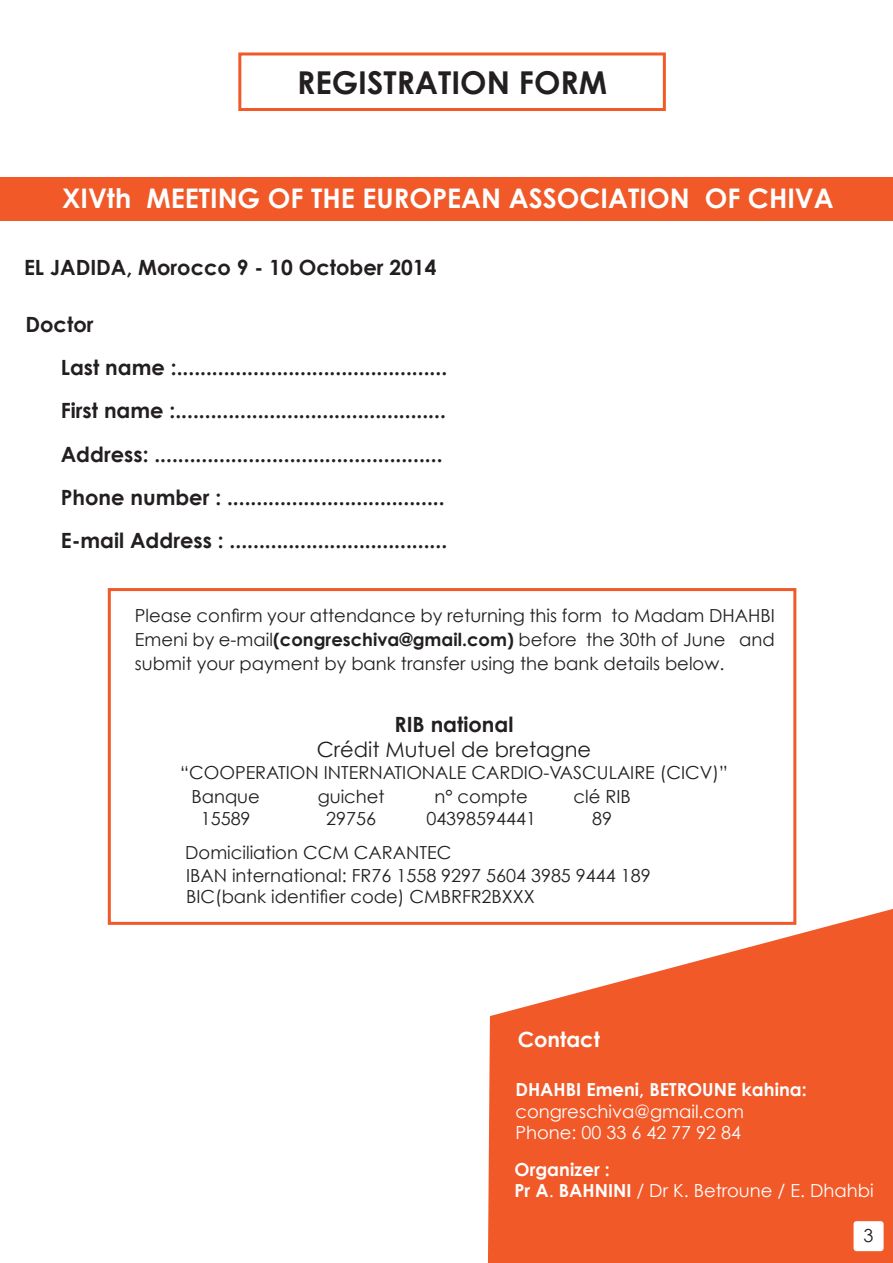
<style>
.page{position:relative;width:893px;height:1263px;background:#fff}
.page>*{position:absolute;margin:0;border:0;box-sizing:border-box;transform-origin:0 0}
.t1{font:700 31.5px "Century Gothic";color:#231f20}
.t2{font:700 27px "Century Gothic";color:#fff}
.t3{font:700 21px/43.2px "Century Gothic";color:#231f20}
.t4{font:21px/25.2px "Century Gothic";color:#231f20;text-align:center}
.t5{font:700 21px "Century Gothic";color:#fff}
.t6{font:18px/21.6px "Century Gothic";color:#231f20;text-align:center}
.t7{font:18px/21.6px "Century Gothic";color:#fff}
.s1{font-weight:700}
</style>
<div class="page">
<div style="left:0;top:177px;width:893px;height:43px;background:#f15929"></div>
<svg style="left:488px;top:909px;width:405px;height:354px;background:#f37249"></svg>
<div style="left:238px;top:52px;width:428px;height:59px;border:3px solid #f15929"></div>
<div style="left:108px;top:588px;width:688px;height:337px;border:3px solid #f15929"></div>
<div style="left:854px;top:1221px;width:30px;height:30px;background:#fff;border-radius:3px"></div>
<p class="t1" style="left:297px;top:62px;width:311px">REGISTRATION FORM</p>
<p class="t2" style="left:62px;top:181px;width:773px">XIVth MEETING OF THE EUROPEAN ASSOCIATION OF CHIVA</p>
<p class="t3" style="left:24px;top:245px;width:414px">EL JADIDA, Morocco 9 - 10 October 2014</p>
<p class="t3" style="left:61px;top:302px;width:388px;text-indent:-35px">Doctor<br>Last name :..............................................<br>First name :..............................................<br>Address: .................................................<br>Phone number : .....................................<br>E-mail Address : .....................................</p>
<p class="t6" style="left:135px;top:603px;width:641px;line-height:24px;text-align:justify">Please confirm your attendance by returning this form to Madam DHAHBI Emeni by e-mail<span class="s1">(congreschiva@gmail.com)</span> before the 30th of June and submit your payment by bank transfer using the bank details below.</p>
<p class="t4" style="left:317px;top:711px;width:276px"><span class="s1">RIB national<br></span>Crédit Mutuel de bretagne</p>
<p class="t6" style="left:191px;top:760px;width:538px;line-height:24.5px;text-align:left;text-indent:-11px">“COOPERATION INTERNATIONALE CARDIO-VASCULAIRE (CICV)”<br>Banque</p>
<p class="t6" style="left:201px;top:807px;width:51px">15589</p>
<p class="t6" style="left:318px;top:786px;width:69px">guichet<br>29756</p>
<p class="t6" style="left:426px;top:786px;width:111px">n° compte<br>04398594441</p>
<p class="t6" style="left:574px;top:786px;width:59px">clé RIB<br>89</p>
<p class="t6" style="left:185px;top:841px;width:467px;line-height:22.4px;text-align:left">Domiciliation CCM CARANTEC<br>IBAN international: FR76 1558 9297 5604 3985 9444 189<br>BIC(bank identifier code) CMBRFR2BXXX</p>
<p class="t5" style="left:518px;top:1026px;width:84px">Contact</p>
<p class="t7" style="left:515px;top:1079px;width:293px"><span class="s1">DHAHBI Emeni, BETROUNE kahina: </span>congreschiva@gmail.com<br>Phone: 00 33 6 42 77 92 84</p>
<p class="t7" style="left:515px;top:1158px;width:361px"><span class="s1">Organizer :<br>Pr A</span>. <span class="s1">BAHNINI</span> / Dr K. Betroune / E. Dhahbi</p>
<p class="t6" style="left:864px;top:1224px;width:11px">3</p>
</div>
